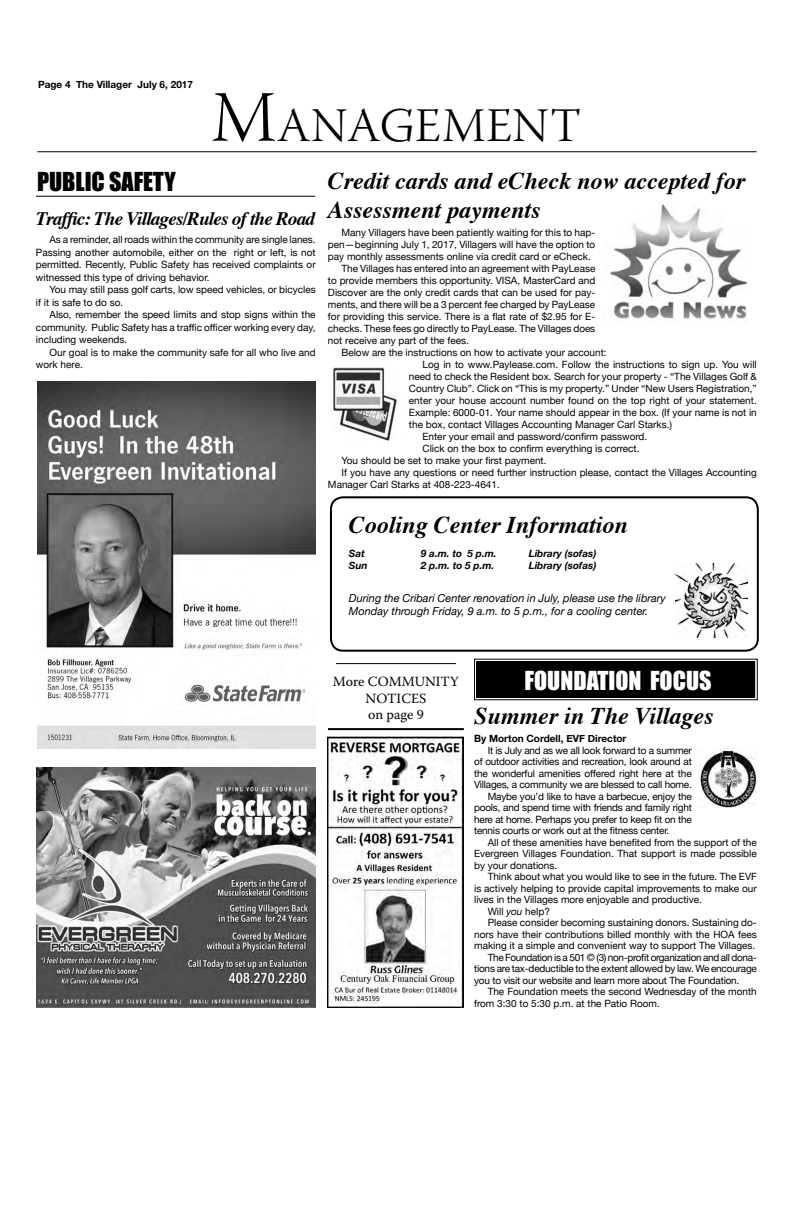
<style>
.page{position:relative;width:792px;height:1224px;background:#fff}
.page>*{position:absolute;margin:0;border:0;box-sizing:border-box;transform-origin:0 0}
.t1{font:48px "Warnock Pro Light Subh";letter-spacing:.01em;color:#000}
.t2{font:italic 700 24px/28.8px "Times";color:#000}
.t3{font:24px "Impact";color:#fff}
.t4{font:24px "Impact";color:#000}
.t5{font:italic 700 19px "Times";letter-spacing:-.04em;color:#000}
.t6{font:14px/16.8px "Warnock Pro";color:#000;text-align:center}
.t7{font:italic 11px/13.2px "Helvetica Neue";color:#000}
.t8{font:10px/12.5px "Helvetica Neue";color:#000;text-align:justify}
.t9{font:10px "Helvetica Neue";letter-spacing:-.02em;color:#000}
.t10{font:italic 700 10px "Helvetica Neue";color:#000}
.t11{font:10px "Helvetica Neue";letter-spacing:-.03em;color:#000}
.t12{font:700 10px "Helvetica Neue";color:#000}
.s1{font-size:72px}
.s2{font-style:italic}
</style>
<div class="page">
<hr style="left:38px;top:152px;width:719px;height:1px;background:#000">
<img style="left:36px;top:768px;width:280px;height:240px">
<div style="left:330px;top:496px;width:429px;height:156px;border:2px solid #000;border-radius:12px"></div>
<img style="left:676px;top:563px;width:72px;height:74px">
<hr style="left:328px;top:728px;width:136px;height:2px;background:#000">
<hr style="left:336px;top:663px;width:120px;height:1px;background:#000">
<img style="left:37px;top:381px;width:279px;height:368px">
<img style="left:328px;top:736px;width:136px;height:272px">
<img style="left:333px;top:367px;width:64px;height:74px">
<img style="left:610px;top:205px;width:137px;height:114px">
<hr style="left:36px;top:196px;width:279px;height:1px;background:#000">
<svg style="left:474px;top:658px;width:284px;height:43px"></svg>
<div style="left:477px;top:661px;width:278px;height:37px;border:2px solid #000"></div>
<img style="left:699px;top:749px;width:58px;height:58px">
<p class="t12" style="left:38px;top:76px;width:157px">Page 4 The Villager July 6, 2017</p>
<h1 class="t1" style="left:211px;top:99px;width:372px"><span class="s1">M</span>ANAGEMENT</h1>
<h2 class="t4" style="left:37px;top:163px;width:140px">PUBLIC SAFETY</h2>
<h3 class="t5" style="left:36px;top:201px;width:280px">Traffic: The Villages/Rules of the Road</h3>
<p class="t8" style="left:36px;top:234px;width:281px;text-indent:14px">As a reminder, all roads within the community are single lanes.<br>Passing another automobile, either on the right or left, is not permitted. Recently, Public Safety has received complaints or witnessed this type of driving behavior.</p>
<p class="t8" style="left:36px;top:284px;width:281px;text-indent:14px">You may still pass golf carts, low speed vehicles, or bicycles if it is safe to do so.</p>
<p class="t8" style="left:36px;top:309px;width:281px;text-indent:14px">Also, remember the speed limits and stop signs within the community. Public Safety has a traffic officer working every day, including weekends.</p>
<p class="t8" style="left:36px;top:346px;width:281px;text-indent:14px">Our goal is to make the community safe for all who live and work here.</p>
<h2 class="t2" style="left:328px;top:165px;width:419px">Credit cards and eCheck now accepted for<br>Assessment payments</h2>
<p class="t8" style="left:342px;top:227px;width:255px">Many Villagers have been patiently waiting for this to hap-</p>
<p class="t8" style="left:328px;top:239px;width:269px">pen—beginning July 1, 2017, Villagers will have the option to</p>
<p class="t8" style="left:328px;top:251px;width:264px">pay monthly assessments online via credit card or eCheck.</p>
<p class="t8" style="left:342px;top:263px;width:255px">The Villages has entered into an agreement with PayLease</p>
<p class="t8" style="left:328px;top:275px;width:269px">to provide members this opportunity. VISA, MasterCard and</p>
<p class="t8" style="left:328px;top:287px;width:269px">Discover are the only credit cards that can be used for pay-</p>
<p class="t8" style="left:328px;top:299px;width:269px">ments, and there will be a 3 percent fee charged by PayLease</p>
<p class="t8" style="left:328px;top:311px;width:269px">for providing this service. There is a flat rate of $2.95 for E-</p>
<p class="t8" style="left:328px;top:323px;width:269px">checks. These fees go directly to PayLease. The Villages does</p>
<p class="t8" style="left:328px;top:335px;width:142px">not receive any part of the fees.</p>
<p class="t8" style="left:342px;top:347px;width:267px">Below are the instructions on how to activate your account:</p>
<p class="t8" style="left:422px;top:359px;width:336px">Log in to www.Paylease.com. Follow the instructions to sign up. You will</p>
<p class="t8" style="left:409px;top:371px;width:349px">need to check the Resident box. Search for your property - “The Villages Golf &amp;</p>
<p class="t8" style="left:409px;top:383px;width:349px">Country Club”. Click on “This is my property.” Under “New Users Registration,”</p>
<p class="t8" style="left:409px;top:395px;width:349px">enter your house account number found on the top right of your statement.</p>
<p class="t8" style="left:409px;top:407px;width:349px">Example: 6000-01. Your name should appear in the box. (If your name is not in</p>
<p class="t8" style="left:409px;top:419px;width:265px">the box, contact Villages Accounting Manager Carl Starks.)</p>
<p class="t8" style="left:422px;top:431px;width:226px">Enter your email and password/confirm password.</p>
<p class="t8" style="left:422px;top:443px;width:219px">Click on the box to confirm everything is correct.</p>
<p class="t8" style="left:342px;top:455px;width:207px">You should be set to make your first payment.</p>
<p class="t8" style="left:342px;top:467px;width:417px">If you have any questions or need further instruction please, contact the Villages Accounting</p>
<p class="t8" style="left:328px;top:479px;width:173px">Manager Carl Starks at 408-223-4641.</p>
<h2 class="t2" style="left:349px;top:509px;width:280px">Cooling Center Information</h2>
<p class="t10" style="left:349px;top:546px;width:17px">Sat</p>
<p class="t10" style="left:421px;top:546px;width:77px">9 a.m. to 5 p.m.</p>
<p class="t10" style="left:529px;top:546px;width:69px">Library (sofas)</p>
<p class="t10" style="left:349px;top:558px;width:20px">Sun</p>
<p class="t10" style="left:421px;top:558px;width:75px">2 p.m. to 5 p.m.</p>
<p class="t10" style="left:529px;top:558px;width:69px">Library (sofas)</p>
<p class="t7" style="left:349px;top:592px;width:318px">During the Cribari Center renovation in July, please use the library<br>Monday through Friday, 9 a.m. to 5 p.m., for a cooling center.</p>
<h3 class="t6" style="left:333px;top:673px;width:128px">More COMMUNITY<br>NOTICES<br>on page 9</h3>
<h2 class="t3" style="left:525px;top:662px;width:188px">FOUNDATION FOCUS</h2>
<h2 class="t2" style="left:474px;top:700px;width:241px">Summer in The Villages</h2>
<p class="t12" style="left:474px;top:731px;width:154px">By Morton Cordell, EVF Director</p>
<p class="t9" style="left:488px;top:743px;width:206px">It is July and as we all look forward to a summer</p>
<p class="t9" style="left:474px;top:755px;width:219px">of outdoor activities and recreation, look around at</p>
<p class="t8" style="left:474px;top:768px;width:219px">the wonderful amenities offered right here at the</p>
<p class="t9" style="left:474px;top:778px;width:219px">Villages, a community we are blessed to call home.</p>
<p class="t9" style="left:488px;top:789px;width:206px">Maybe you’d like to have a barbecue, enjoy the</p>
<p class="t9" style="left:474px;top:801px;width:219px">pools, and spend time with friends and family right</p>
<p class="t9" style="left:474px;top:812px;width:219px">here at home. Perhaps you prefer to keep fit on the</p>
<p class="t9" style="left:474px;top:824px;width:197px">tennis courts or work out at the fitness center.</p>
<p class="t8" style="left:488px;top:837px;width:271px">All of these amenities have benefited from the support of the</p>
<p class="t8" style="left:474px;top:848px;width:284px">Evergreen Villages Foundation. That support is made possible</p>
<p class="t8" style="left:474px;top:860px;width:85px">by your donations.</p>
<p class="t8" style="left:488px;top:871px;width:271px">Think about what you would like to see in the future. The EVF</p>
<p class="t8" style="left:474px;top:883px;width:284px">is actively helping to provide capital improvements to make our</p>
<p class="t8" style="left:474px;top:894px;width:229px">lives in the Villages more enjoyable and productive.</p>
<p class="t8" style="left:488px;top:906px;width:64px">Will <span class="s2">you</span> help?</p>
<p class="t8" style="left:488px;top:917px;width:271px">Please consider becoming sustaining donors. Sustaining do-</p>
<p class="t8" style="left:474px;top:929px;width:284px">nors have their contributions billed monthly with the HOA fees</p>
<p class="t8" style="left:474px;top:940px;width:283px">making it a simple and convenient way to support The Villages.</p>
<p class="t11" style="left:488px;top:950px;width:271px">The Foundation is a 501 © (3) non-profit organization and all dona-</p>
<p class="t9" style="left:474px;top:962px;width:284px">tions are tax-deductible to the extent allowed by law. We encourage</p>
<p class="t9" style="left:474px;top:973px;width:267px">you to visit our website and learn more about The Foundation.</p>
<p class="t8" style="left:488px;top:986px;width:271px">The Foundation meets the second Wednesday of the month</p>
<p class="t8" style="left:474px;top:998px;width:187px">from 3:30 to 5:30 p.m. at the Patio Room.</p>
</div>
